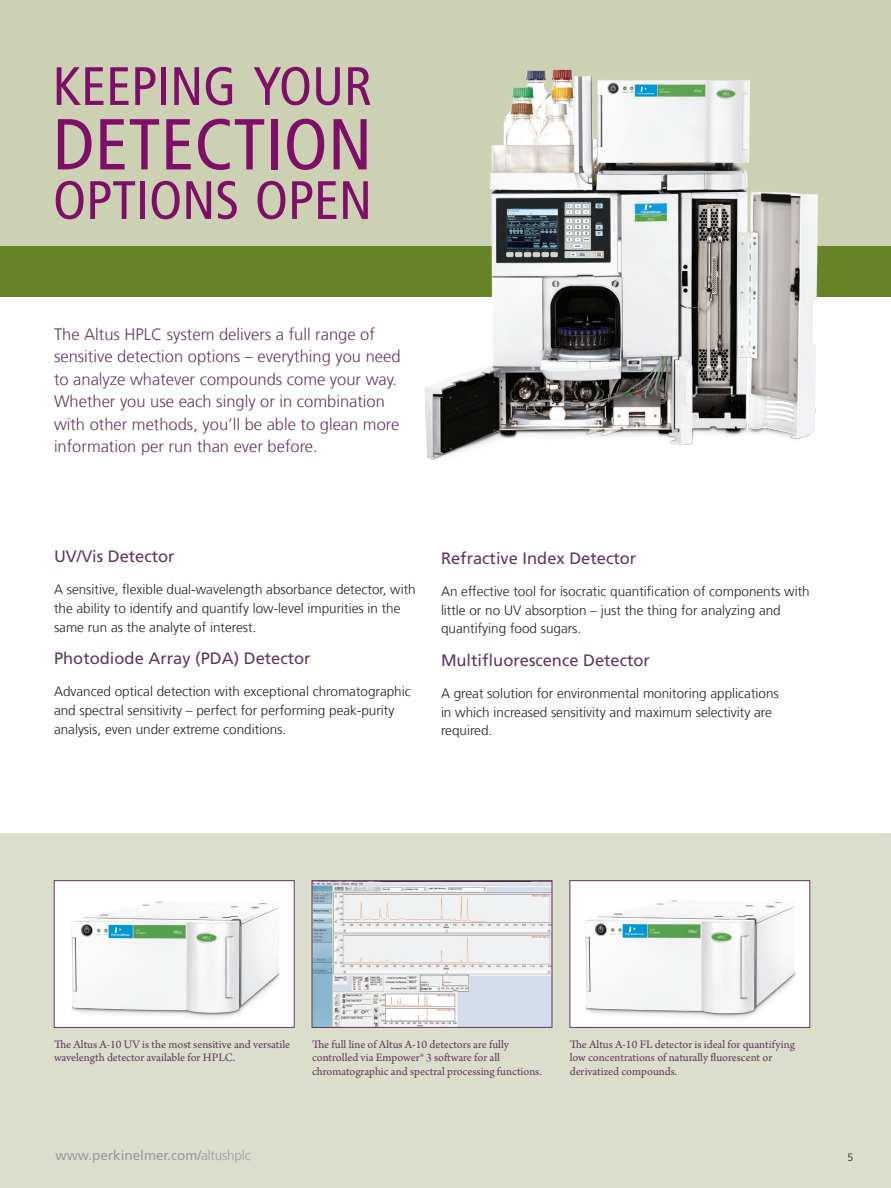
<style>
.page{position:relative;width:891px;height:1188px;background:#fff}
.page>*{position:absolute;margin:0;border:0;box-sizing:border-box;transform-origin:0 0}
.t1{font:condensed 72px "Frutiger LT Com";letter-spacing:.005em;color:#7f0e69}
.t2{font:condensed 54px "Frutiger LT Com";color:#7f0e69}
.t3{font:300 16.5px/22.5px "Frutiger LT Com";color:#653661}
.t4{font:16.5px "Frutiger LT Com";color:#653661}
.t5{font:300 13.5px/18.8px "Frutiger LT Com";color:#231f20}
.t6{font:13.5px "Frutiger LT Com";color:#999b9e}
.t7{font:12px/13.5px "Arno Pro";color:#653661}
.t8{font:300 10.5px "Frutiger LT Com";color:#231f20}
.s1{font-weight:300}
</style>
<div class="page">
<div style="left:0;top:834px;width:891px;height:354px;background:#dadeca"></div>
<div style="left:0;top:0;width:891px;height:246px;background:#ccd1b4"></div>
<div style="left:0;top:246px;width:891px;height:51px;background:#648426"></div>
<img style="left:425px;top:69px;width:393px;height:391px">
<img style="left:56px;top:882px;width:236px;height:144px">
<div style="left:54px;top:880px;width:240px;height:148px;border:1px solid #653661"></div>
<img style="left:314px;top:882px;width:236px;height:144px">
<div style="left:312px;top:880px;width:240px;height:148px;border:1px solid #653661"></div>
<img style="left:572px;top:882px;width:236px;height:144px">
<div style="left:570px;top:880px;width:240px;height:148px;border:1px solid #653661"></div>
<h2 class="t2" style="left:53px;top:55px;width:320px">KEEPING YOUR</h2>
<h1 class="t1" style="left:53px;top:103px;width:321px">DETECTION</h1>
<h2 class="t2" style="left:53px;top:169px;width:320px">OPTIONS OPEN</h2>
<p class="t3" style="left:54px;top:323px;width:348px">The Altus HPLC system delivers a full range of sensitive detection options – everything you need to analyze whatever compounds come your way.<br>Whether you use each singly or in combination with other methods, you’ll be able to glean more information per run than ever before.</p>
<p class="t4" style="left:54px;top:547px;width:122px">UV/Vis Detector</p>
<p class="t5" style="left:54px;top:581px;width:363px">A sensitive, flexible dual-wavelength absorbance detector, with the ability to identify and quantify low-level impurities in the same run as the analyte of interest.</p>
<p class="t4" style="left:54px;top:649px;width:258px">Photodiode Array (PDA) Detector</p>
<p class="t5" style="left:54px;top:683px;width:358px">Advanced optical detection with exceptional chromatographic and spectral sensitivity – perfect for performing peak-purity analysis, even under extreme conditions.</p>
<p class="t4" style="left:441px;top:548px;width:197px">Refractive Index Detector</p>
<p class="t5" style="left:441px;top:582px;width:370px">An effective tool for isocratic quantification of components with little or no UV absorption – just the thing for analyzing and quantifying food sugars.</p>
<p class="t4" style="left:441px;top:650px;width:211px">Multifluorescence Detector</p>
<p class="t5" style="left:441px;top:684px;width:339px">A great solution for environmental monitoring applications in which increased sensitivity and maximum selectivity are required.</p>
<p class="t7" style="left:54px;top:1038px;width:238px">The Altus A-10 UV is the most sensitive and versatile wavelength detector available for HPLC.</p>
<p class="t7" style="left:570px;top:1038px;width:227px">The Altus A-10 FL detector is ideal for quantifying low concentrations of naturally fluorescent or derivatized compounds.</p>
<p class="t7" style="left:312px;top:1038px;width:231px">The full line of Altus A-10 detectors are fully controlled via Empower® 3 software for all chromatographic and spectral processing functions.</p>
<p class="t6" style="left:56px;top:1148px;width:197px">www.perkinelmer.com/<span class="s1">altushplc</span></p>
<p class="t8" style="left:848px;top:1151px;width:7px">5</p>
</div>
